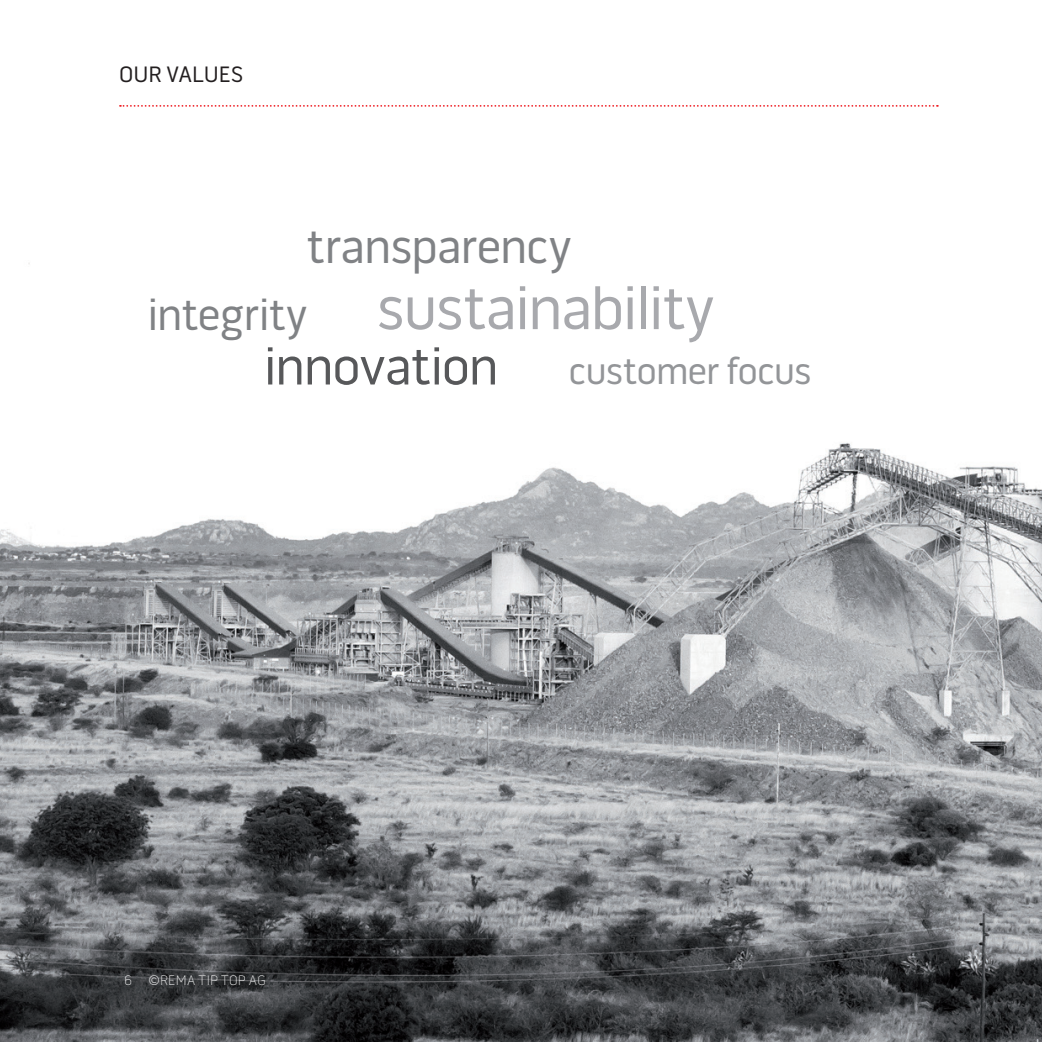
<style>
.page{position:relative;width:1042px;height:1042px;background:#fff}
.page>*{position:absolute;margin:0;border:0;box-sizing:border-box;transform-origin:0 0}
.t1{font:62.12px "Pill Gothic OTC600 mg";letter-spacing:-.025em;color:#a8a9ad}
.t2{font:53.9px "Pill Gothic OTC600 mg";letter-spacing:-.025em;color:#57585a}
.t3{font:49px "Pill Gothic OTC600 mg";letter-spacing:-.015em;color:#808285}
.t4{font:38.5px "Pill Gothic OTC600 mg";letter-spacing:-.015em;color:#939598}
.t5{font:22.75px "Pill Gothic OTC600 mg";color:#231f20}
.t6{font:100 14px "Pill Gothic 600 mg";letter-spacing:.02em;color:#fff}
.s1{font-size:45.5px;color:#808285}
.s2{font-family:"Pill Gothic OTC600 mg"}
</style>
<div class="page">
<img style="left:0;top:105px;width:1042px;height:937px">
<svg style="left:120px;top:105px;width:818px;height:2px"></svg>
<p class="t5" style="left:119px;top:61px;width:126px">OUR VALUES</p>
<p class="t3" style="left:307px;top:218px;width:267px">transparency</p>
<p class="t1" style="left:147px;top:271px;width:569px"><span class="s1">integrity</span> sustainability</p>
<p class="t4" style="left:569px;top:348px;width:244px">customer focus</p>
<p class="t2" style="left:263px;top:334px;width:237px">innovation</p>
<p class="t6" style="left:124px;top:972px;width:143px"><span class="s2">6</span> ©REMA TIP TOP AG</p>
</div>
